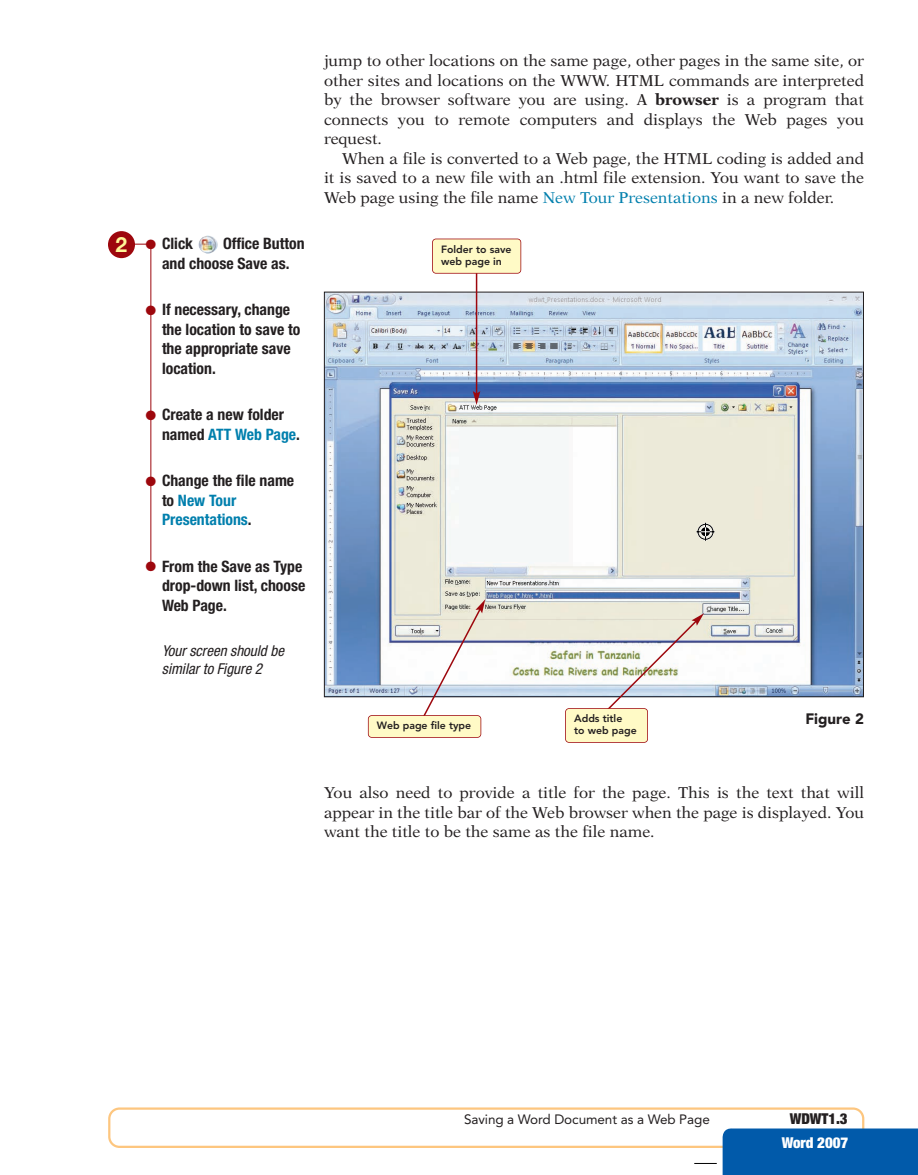
<style>
.page{position:relative;width:918px;height:1175px;background:#fff}
.page>*{position:absolute;margin:0;border:0;box-sizing:border-box;transform-origin:0 0}
.t1{font:15.75px/19.5px "New Aster";color:#231f20;text-align:justify}
.t2{font:700 condensed 15.75px/19.5px "Helvetica Neue";color:#231f20}
.t3{font:italic condensed 15px/18px "Helvetica Neue";color:#231f20}
.t4{font:900 condensed 15px "Helvetica Neue";letter-spacing:-.005em;color:#fff}
.t5{font:900 condensed 15px "Helvetica Neue";letter-spacing:-.005em;color:#231f20}
.t6{font:900 15px "Avenir";color:#231f20}
.t7{font:13.5px "Avenir";letter-spacing:-.005em;color:#231f20}
.t8{font:800 10.5px/12px "Avenir";color:#231f20}
.s1{font-stretch:normal;font-size:21px;color:#fff698}
.s2{font-weight:400;font-size:27px;color:#9d070d}
.s3{color:#007fad}
.s4{font-weight:700}
</style>
<div class="page">
<svg style="left:108px;top:231px;width:756px;height:512px"></svg>
<svg style="left:108px;top:1107px;width:810px;height:68px"></svg>
<svg style="left:695px;top:521px;width:21px;height:21px"></svg>
<p class="t2" style="left:116px;top:235px;width:79px"><span class="s1">2</span> <span class="s2">•</span> Click</p>
<p class="t2" style="left:162px;top:235px;width:144px;text-indent:61px">Office Button and choose Save as.</p>
<p class="t2" style="left:162px;top:301px;width:140px;text-indent:-18px"><span class="s2">•</span> If necessary, change the location to save to the appropriate save location.</p>
<p class="t2" style="left:162px;top:406px;width:140px;text-indent:-18px"><span class="s2">•</span> Create a new folder named <span class="s3">ATT Web Page</span>.</p>
<p class="t2" style="left:162px;top:472px;width:134px;text-indent:-18px"><span class="s2">•</span> Change the file name to <span class="s3">New Tour<br>Presentations</span>.</p>
<p class="t2" style="left:162px;top:557px;width:145px;text-indent:-18px"><span class="s2">•</span> From the Save as Type drop-down list, choose<br>Web Page.</p>
<p class="t3" style="left:162px;top:642px;width:126px">Yourscreen should be similarto Figure 2</p>
<p class="t1" style="left:324px;top:52px;width:542px">jump to other locations on the same page, other pages in the same site, or other sites and locations on the WWW. HTML commands are interpreted by the browser software you are using. A <span class="s4">browser</span> is a program that connects you to remote computers and displays the Web pages you request.</p>
<p class="t1" style="left:324px;top:149px;width:542px;text-indent:18px">When a file is converted to a Web page, the HTML coding is added and it is saved to a new file with an .html file extension. You want to save the Web page using the file name <span class="s3">New Tour Presentations</span> in a new folder.</p>
<p class="t8" style="left:441px;top:244px;width:72px">Folder to save web page in</p>
<p class="t8" style="left:377px;top:720px;width:96px">Web page file type</p>
<p class="t8" style="left:574px;top:713px;width:64px">Adds title<br>to web page</p>
<p class="t6" style="left:805px;top:713px;width:60px">Figure 2</p>
<p class="t1" style="left:324px;top:784px;width:542px">You also need to provide a title for the page. This is the text that will appear in the title bar of the Web browser when the page is displayed. You want the title to be the same as the file name.</p>
<p class="t7" style="left:464px;top:1114px;width:247px">Saving a Word Document as a Web Page</p>
<p class="t5" style="left:790px;top:1113px;width:59px">WDWT1.3</p>
<p class="t4" style="left:782px;top:1137px;width:68px">Word 2007</p>
</div>
